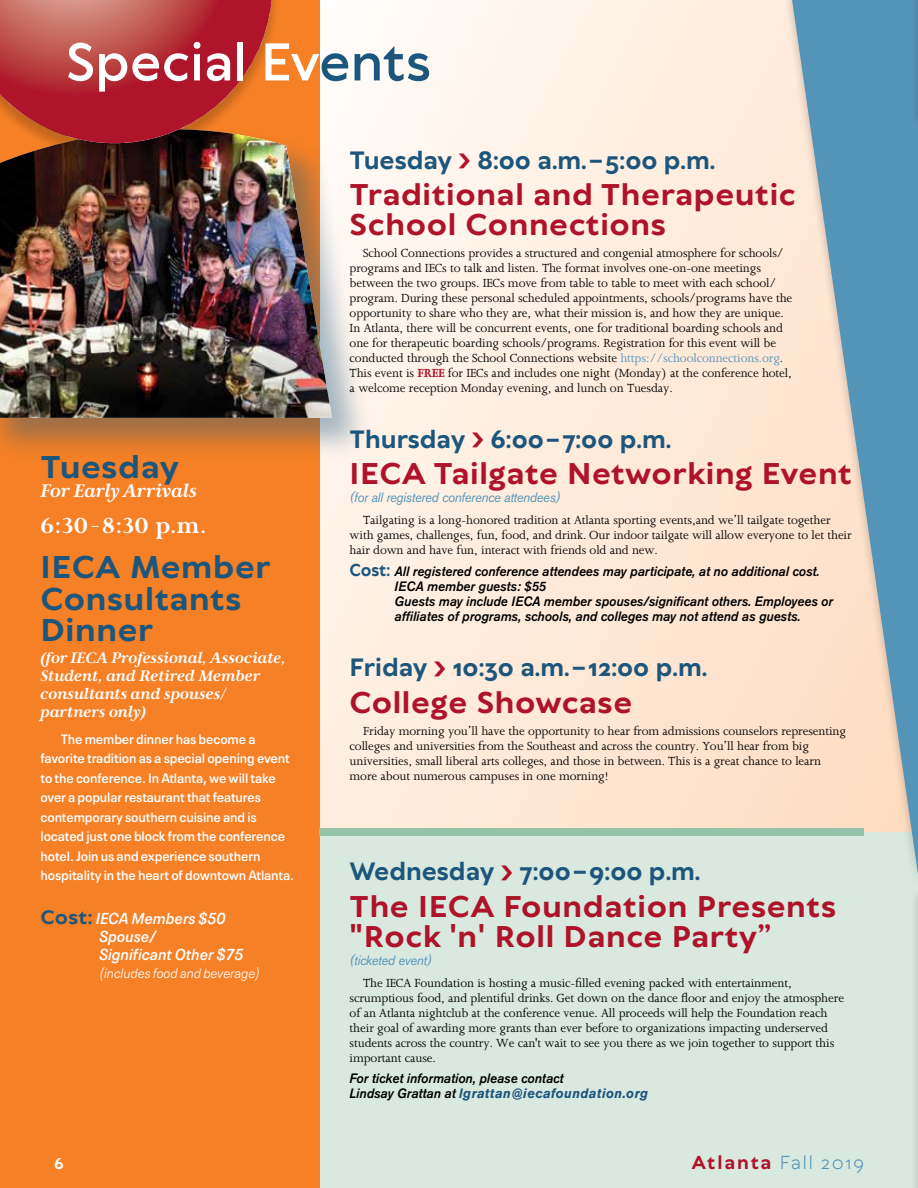
<style>
.page{position:relative;width:918px;height:1188px;background:#fff}
.page>*{position:absolute;margin:0;border:0;box-sizing:border-box;transform-origin:0 0}
.t1{font:600 50.85px "TT Wellingtons";color:#fff}
.t2{font:700 30.15px/31.5px "TT Wellingtons";letter-spacing:.02em;color:#1d567c;scale:1.05 1}
.t3{font:700 28.65px/30px "TT Wellingtons";letter-spacing:.02em;color:#ae132a;scale:1.05 1}
.t4{font:700 24px "TT Wellingtons";color:#1d567c}
.t5{font:700 21.6px "Carrig Pro";color:#fff;scale:1.05 1}
.t6{font:italic 700 18px "Carrig Pro";letter-spacing:-.015em;color:#fff}
.t7{font:18px "TT Wellingtons";letter-spacing:.1em;color:#5394b8}
.t8{font:italic 600 15.75px/18px "Neue Plak Text";color:#fff;scale:.95 1}
.t9{font:italic 700 15px/18px "Carrig Pro";color:#fff}
.t10{font:700 15px "TT Wellingtons";color:#fff}
.t11{font:13.5px/15px "Joanna MT Std";letter-spacing:-.01em;color:#000}
.t12{font:italic 500 13.5px/15px "Akzidenz Grotesk BE";color:#000;scale:.95 1}
.t13{font:600 13.5px/19.5px "Neue Plak Text";letter-spacing:-.01em;color:#fff}
.t14{font:italic 13.5px "Akzidenz Grotesk BE";letter-spacing:-.02em;color:#5394b8;scale:.95 1}
.t15{font:italic 300 13.5px "Neue Plak Text";color:#fff;scale:.95 1}
.s1{color:#1d567c}
.s2{font-family:"TT Wellingtons";font-weight:700;font-style:normal;font-size:18.6px;color:#1d567c}
.s3{font-size:33px;color:#ae132a}
.s4{color:#5394b8}
.s5{font-weight:700;color:#ae132a}
.s6{font-family:"TT Wellingtons";font-weight:700;font-style:normal;font-size:16.5px;color:#1d567c}
.s7{font-weight:700;color:#1d567c}
</style>
<div class="page">
<div style="left:320px;top:832px;width:598px;height:356px;background:#d9e9df"></div>
<div style="left:320px;top:0;width:598px;height:832px;background:linear-gradient(to bottom,#fff4ea,#fee6d3)"></div>
<div style="left:0;top:0;width:320px;height:1188px;background:#f58025"></div>
<div style="left:0;top:127px;width:374px;height:334px;background:#1d567c;opacity:.4"></div>
<img style="left:0;top:129px;width:332px;height:289px">
<div style="left:910px;top:844px;width:8px;height:344px;background:#d4e4da"></div>
<img style="left:917px;top:897px;width:1px;height:291px">
<div style="left:782px;top:0;width:136px;height:891px;background:#000;opacity:.2"></div>
<svg style="left:792px;top:0;width:126px;height:874px;fill:#5394b8"></svg>
<div style="left:910px;top:0;width:8px;height:127px;background:#5190b3"></div>
<div style="left:0;top:0;width:281px;height:162px;background:#000;opacity:.2"></div>
<svg style="left:0;top:0;width:272px;height:143px"></svg>
<div style="left:320px;top:828px;width:544px;height:7px;background:#94c3a9"></div>
<h1 class="t1" style="left:66px;top:29px;width:367px">Special Ev<span class="s1">ents</span></h1>
<h2 class="t2" style="left:40px;top:451px;width:133px">Tuesday</h2>
<h3 class="t6" style="left:40px;top:478px;width:158px">For Early Arrivals</h3>
<h3 class="t5" style="left:40px;top:510px;width:160px">6:30-8:30 p.m.</h3>
<h2 class="t2" style="left:40px;top:551px;width:221px">IECA Member<br>Consultants<br>Dinner</h2>
<p class="t9" style="left:40px;top:649px;width:247px">(for IECA Professional, Associate,<br>Student, and Retired Member consultants and spouses/ partners only)</p>
<p class="t13" style="left:40px;top:728px;width:255px;text-indent:20px">The member dinner has become a favorite tradition as a special opening event to the conference. In Atlanta, we will take over a popular restaurant that features contemporary southern cuisine and is located just one block from the conference hotel. Join us and experience southern hospitality in the heart of downtown Atlanta.</p>
<p class="t8" style="left:99px;top:907px;width:154px;text-indent:-59px"><span class="s2">Cost:</span> IECA Members $50<br>Spouse/<br>Significant Other $75</p>
<p class="t15" style="left:99px;top:962px;width:171px">(includes food and beverage)</p>
<h3 class="t4" style="left:350px;top:144px;width:367px">Tuesday <span class="s3">›</span> 8:00 a.m.–5:00 p.m.</h3>
<h3 class="t3" style="left:350px;top:180px;width:427px">Traditional and Therapeutic<br>School Connections</h3>
<p class="t11" style="left:350px;top:246px;width:444px;text-indent:14px">School Connections provides a structured and congenial atmosphere for schools/ programs and IECs to talk and listen. The format involves one-on-one meetings between the two groups. IECs move from table to table to meet with each school/ program. During these personal scheduled appointments, schools/programs have the opportunity to share who they are, what their mission is, and how they are unique.<br>In Atlanta, there will be concurrent events, one for traditional boarding schools and one for therapeutic boarding schools/programs. Registration for this event will be conducted through the School Connections website <span class="s4">https://schoolconnections.org</span>.<br>This event is <span class="s5">FREE</span> for IECs and includes one night (Monday) at the conference hotel, a welcome reception Monday evening, and lunch on Tuesday.</p>
<h3 class="t4" style="left:350px;top:423px;width:323px">Thursday <span class="s3">›</span> 6:00–7:00 p.m.</h3>
<h3 class="t3" style="left:350px;top:459px;width:480px">IECA Tailgate Networking Event</h3>
<p class="t14" style="left:350px;top:490px;width:223px">(for all registered conference attendees)</p>
<p class="t11" style="left:350px;top:513px;width:504px;text-indent:14px">Tailgating is a long-honored tradition at Atlanta sporting events,and we’ll tailgate together with games, challenges, fun, food, and drink. Our indoor tailgate will allow everyone to let their hair down and have fun, interact with friends old and new.</p>
<p class="t12" style="left:395px;top:564px;width:463px;text-indent:-45px"><span class="s6">Cost:</span> All registered conference attendees may participate, at no additional cost.<br>IECA member guests: $55<br>Guests may include IECA member spouses/significant others. Employees or affiliates of programs, schools, and colleges may not attend as guests.</p>
<h3 class="t4" style="left:350px;top:652px;width:359px">Friday <span class="s3">›</span> 10:30 a.m.–12:00 p.m.</h3>
<h3 class="t3" style="left:350px;top:688px;width:271px">College Showcase</h3>
<p class="t11" style="left:350px;top:723px;width:498px;text-indent:14px">Friday morning you’ll have the opportunity to hear from admissions counselors representing colleges and universities from the Southeast and across the country. You’ll hear from big universities, small liberal arts colleges, and those in between. This is a great chance to learn more about numerous campuses in one morning!</p>
<h3 class="t4" style="left:350px;top:856px;width:352px">Wednesday <span class="s3">›</span> 7:00–9:00 p.m.</h3>
<h3 class="t3" style="left:350px;top:891px;width:465px">The IECA Foundation Presents "Rock 'n' Roll Dance Party”</h3>
<p class="t14" style="left:350px;top:952px;width:88px">(ticketed event)</p>
<p class="t11" style="left:350px;top:975px;width:496px;text-indent:14px">The IECA Foundation is hosting a music-filled evening packed with entertainment, scrumptious food, and plentiful drinks. Get down on the dance floor and enjoy the atmosphere of an Atlanta nightclub at the conference venue. All proceeds will help the Foundation reach their goal of awarding more grants than ever before to organizations impacting underserved students across the country. We can't wait to see you there as we join together to support this important cause.</p>
<p class="t12" style="left:350px;top:1071px;width:316px">For ticket information, please contact<br>Lindsay Grattan at <span class="s7">lgrattan@iecafoundation.org</span></p>
<p class="t10" style="left:54px;top:1153px;width:11px">6</p>
<h3 class="t7" style="left:692px;top:1150px;width:174px"><span class="s5">Atlanta</span> Fall 2019</h3>
</div>
